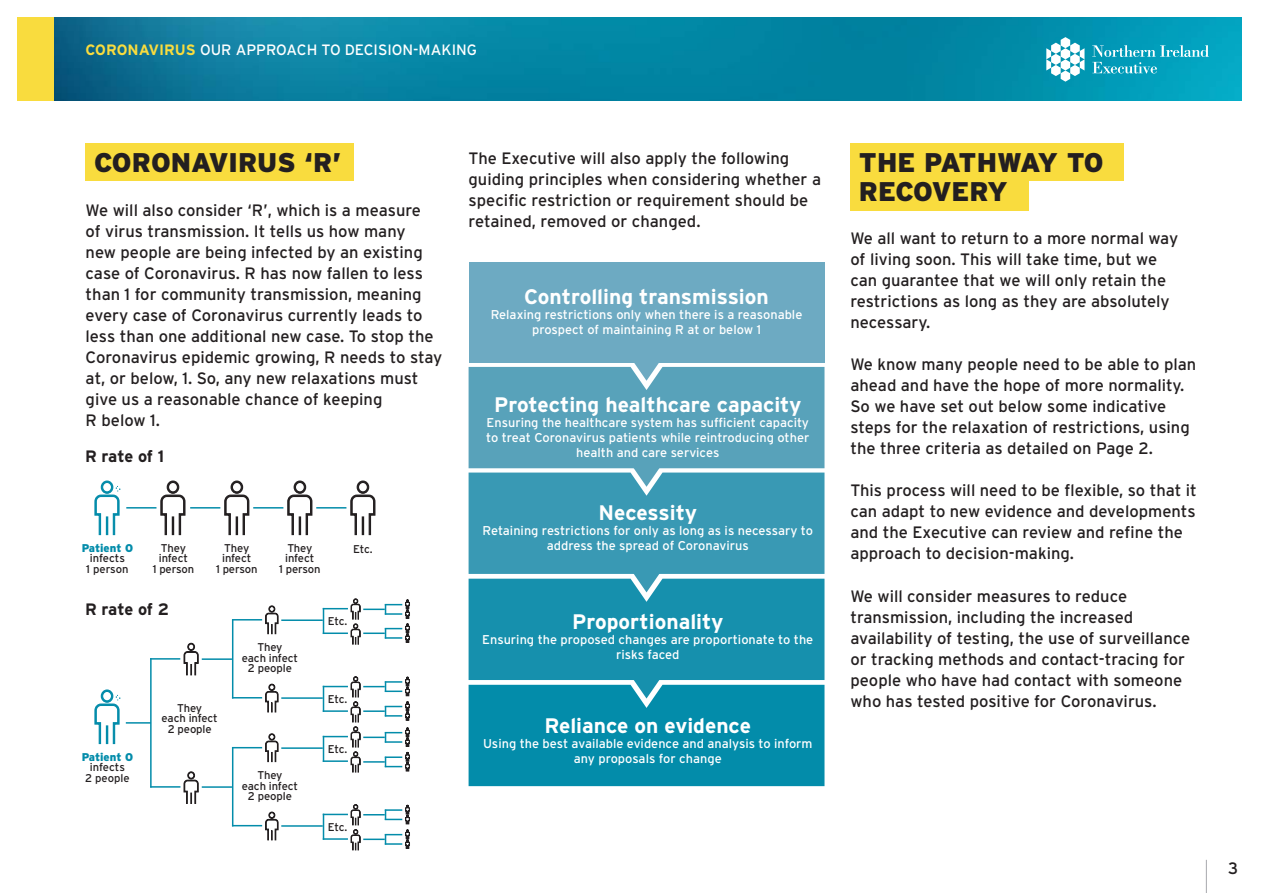
<style>
.page{position:relative;width:1263px;height:893px;background:#fff}
.page>*{position:absolute;margin:0;border:0;box-sizing:border-box;transform-origin:0 0}
.t1{font:900 27px/28.5px "Interstate";letter-spacing:-.03em;color:#231f20}
.t2{font:900 27px "Interstate";color:#231f20}
.t3{font:700 21px "Interstate";color:#fff}
.t4{font:16.5px/21px "Interstate";color:#231f20}
.t5{font:700 16.5px "Interstate";letter-spacing:-.02em;color:#231f20}
.t6{font:15px "Interstate";color:#fff}
.t7{font:12.75px/15px "Interstate";color:#fff;text-align:center}
.t8{font:11.25px/10.5px "Interstate";letter-spacing:-.01em;color:#231f20;text-align:center}
.s1{font-weight:700;color:#f9dc3e}
.s2{font-weight:900;color:#038caa}
</style>
<div class="page">
<img style="left:54px;top:18px;width:1188px;height:83px">
<div style="left:17px;top:18px;width:37px;height:83px;background:#f9dc3e"></div>
<div style="left:86px;top:143px;width:268px;height:38px;background:#f9dc3e"></div>
<div style="left:850px;top:143px;width:274px;height:38px;background:#f9dc3e"></div>
<div style="left:850px;top:173px;width:179px;height:37px;background:#f9dc3e"></div>
<svg style="left:1046px;top:37px;width:38px;height:45px"></svg>
<svg style="left:1092px;top:45px;width:117px;height:28px;background:#2baec6"></svg>
<div style="left:469px;top:262px;width:355px;height:101px;background:#6daac2"></div>
<svg style="left:469px;top:363px;width:355px;height:423px;background:#349ab4"></svg>
<svg style="left:94px;top:480px;width:26px;height:56px"></svg>
<svg style="left:160px;top:480px;width:26px;height:56px"></svg>
<svg style="left:224px;top:480px;width:26px;height:56px"></svg>
<svg style="left:287px;top:480px;width:26px;height:56px"></svg>
<svg style="left:350px;top:480px;width:26px;height:56px"></svg>
<hr style="left:126px;top:507px;width:30px;height:2px;background:#038caa">
<hr style="left:190px;top:507px;width:30px;height:2px;background:#038caa">
<hr style="left:253px;top:507px;width:30px;height:2px;background:#038caa">
<hr style="left:316px;top:507px;width:30px;height:2px;background:#038caa">
<svg style="left:94px;top:689px;width:26px;height:56px"></svg>
<svg style="left:183px;top:643px;width:16px;height:33px"></svg>
<svg style="left:183px;top:771px;width:16px;height:33px"></svg>
<hr style="left:126px;top:722px;width:25px;height:2px;background:#038caa">
<hr style="left:150px;top:658px;width:2px;height:130px;background:#038caa">
<hr style="left:150px;top:658px;width:30px;height:2px;background:#038caa">
<hr style="left:150px;top:786px;width:30px;height:2px;background:#038caa">
<svg style="left:265px;top:605px;width:14px;height:29px"></svg>
<svg style="left:265px;top:684px;width:14px;height:29px"></svg>
<hr style="left:232px;top:620px;width:1px;height:78px;background:#038caa">
<hr style="left:232px;top:619px;width:30px;height:1px;background:#038caa">
<hr style="left:202px;top:658px;width:30px;height:2px;background:#038caa">
<hr style="left:232px;top:697px;width:30px;height:1px;background:#038caa">
<hr style="left:281px;top:619px;width:42px;height:2px;background:#038caa">
<svg style="left:323px;top:599px;width:87px;height:46px"></svg>
<hr style="left:281px;top:697px;width:42px;height:2px;background:#038caa">
<svg style="left:265px;top:733px;width:14px;height:29px"></svg>
<svg style="left:265px;top:811px;width:14px;height:29px"></svg>
<hr style="left:232px;top:748px;width:1px;height:78px;background:#038caa">
<hr style="left:232px;top:747px;width:30px;height:1px;background:#038caa">
<hr style="left:202px;top:786px;width:30px;height:2px;background:#038caa">
<hr style="left:232px;top:825px;width:30px;height:1px;background:#038caa">
<hr style="left:281px;top:747px;width:42px;height:2px;background:#038caa">
<svg style="left:323px;top:676px;width:87px;height:96px"></svg>
<hr style="left:323px;top:760px;width:25px;height:2px;background:#038caa">
<hr style="left:281px;top:825px;width:42px;height:2px;background:#038caa">
<svg style="left:323px;top:804px;width:87px;height:46px"></svg>
<hr style="left:323px;top:838px;width:25px;height:2px;background:#038caa">
<hr style="left:1206px;top:860px;width:1px;height:33px;background:#a8a9ad">
<p class="t6" style="left:86px;top:41px;width:393px"><span class="s1">CORONAVIRUS</span> OUR APPROACH TO DECISION-MAKING</p>
<p class="t2" style="left:94px;top:147px;width:249px">CORONAVIRUS ‘R’</p>
<p class="t4" style="left:86px;top:200px;width:358px">We will also consider ‘R’, which is a measure<br>of virus transmission. It tells us how many<br>new people are being infected by an existing case of Coronavirus. R has now fallen to less than 1 for community transmission, meaning every case of Coronavirus currently leads to less than one additional new case. To stop the Coronavirus epidemic growing, R needs to stay at, or below, 1. So, any new relaxations must give us a reasonable chance of keeping<br>R below 1.</p>
<p class="t5" style="left:85px;top:447px;width:81px">R rate of 1</p>
<p class="t8" style="left:82px;top:542px;width:53px"><span class="s2">Patient 0 </span>infects<br>1 person</p>
<p class="t8" style="left:153px;top:542px;width:43px">They infect<br>1 person</p>
<p class="t8" style="left:216px;top:542px;width:43px">They infect<br>1 person</p>
<p class="t8" style="left:279px;top:542px;width:43px">They infect<br>1 person</p>
<p class="t8" style="left:353px;top:543px;width:21px">Etc.</p>
<p class="t5" style="left:85px;top:600px;width:86px">R rate of 2</p>
<p class="t8" style="left:82px;top:751px;width:53px"><span class="s2">Patient 0 </span>infects<br>2 people</p>
<p class="t8" style="left:162px;top:703px;width:58px">They<br>each infect<br>2 people</p>
<p class="t8" style="left:242px;top:642px;width:58px">They<br>each infect<br>2 people</p>
<p class="t8" style="left:242px;top:770px;width:58px">They<br>each infect<br>2 people</p>
<p class="t8" style="left:328px;top:616px;width:21px">Etc.</p>
<p class="t8" style="left:328px;top:693px;width:21px">Etc.</p>
<p class="t8" style="left:328px;top:743px;width:21px">Etc.</p>
<p class="t8" style="left:328px;top:821px;width:21px">Etc.</p>
<p class="t4" style="left:469px;top:147px;width:354px">The Executive will also apply the following guiding principles when considering whether a specific restriction or requirement should be retained, removed or changed.</p>
<p class="t3" style="left:524px;top:285px;width:246px">Controlling transmission</p>
<p class="t7" style="left:491px;top:307px;width:313px">Relaxing restrictions only when there is a reasonable prospect of maintaining R at or below 1</p>
<p class="t3" style="left:494px;top:393px;width:309px">Protecting healthcare capacity</p>
<p class="t7" style="left:486px;top:415px;width:325px">Ensuring the healthcare system has sufficient capacity to treat Coronavirus patients while reintroducing other health and care services</p>
<p class="t3" style="left:598px;top:500px;width:100px">Necessity</p>
<p class="t7" style="left:482px;top:522px;width:332px">Retaining restrictions for only as long as is necessary to address the spread of Coronavirus</p>
<p class="t3" style="left:572px;top:610px;width:153px">Proportionality</p>
<p class="t7" style="left:482px;top:632px;width:333px">Ensuring the proposed changes are proportionate to the risks faced</p>
<p class="t3" style="left:545px;top:714px;width:208px">Reliance on evidence</p>
<p class="t7" style="left:483px;top:736px;width:331px">Using the best available evidence and analysis to inform any proposals for change</p>
<p class="t1" style="left:859px;top:148px;width:246px">THE PATHWAY TO<br>RECOVERY</p>
<p class="t4" style="left:850px;top:228px;width:329px">We all want to return to a more normal way of living soon. This will take time, but we can guarantee that we will only retain the restrictions as long as they are absolutely necessary.</p>
<p class="t4" style="left:850px;top:354px;width:347px">We know many people need to be able to plan ahead and have the hope of more normality.<br>So we have set out below some indicative steps for the relaxation of restrictions, using the three criteria as detailed on Page 2.</p>
<p class="t4" style="left:850px;top:480px;width:348px">This process will need to be flexible, so that it can adapt to new evidence and developments and the Executive can review and refine the approach to decision-making.</p>
<p class="t4" style="left:850px;top:585px;width:341px">We will consider measures to reduce transmission, including the increased availability of testing, the use of surveillance or tracking methods and contact-tracing for people who have had contact with someone who has tested positive for Coronavirus.</p>
<p class="t4" style="left:1228px;top:857px;width:12px">3</p>
</div>
